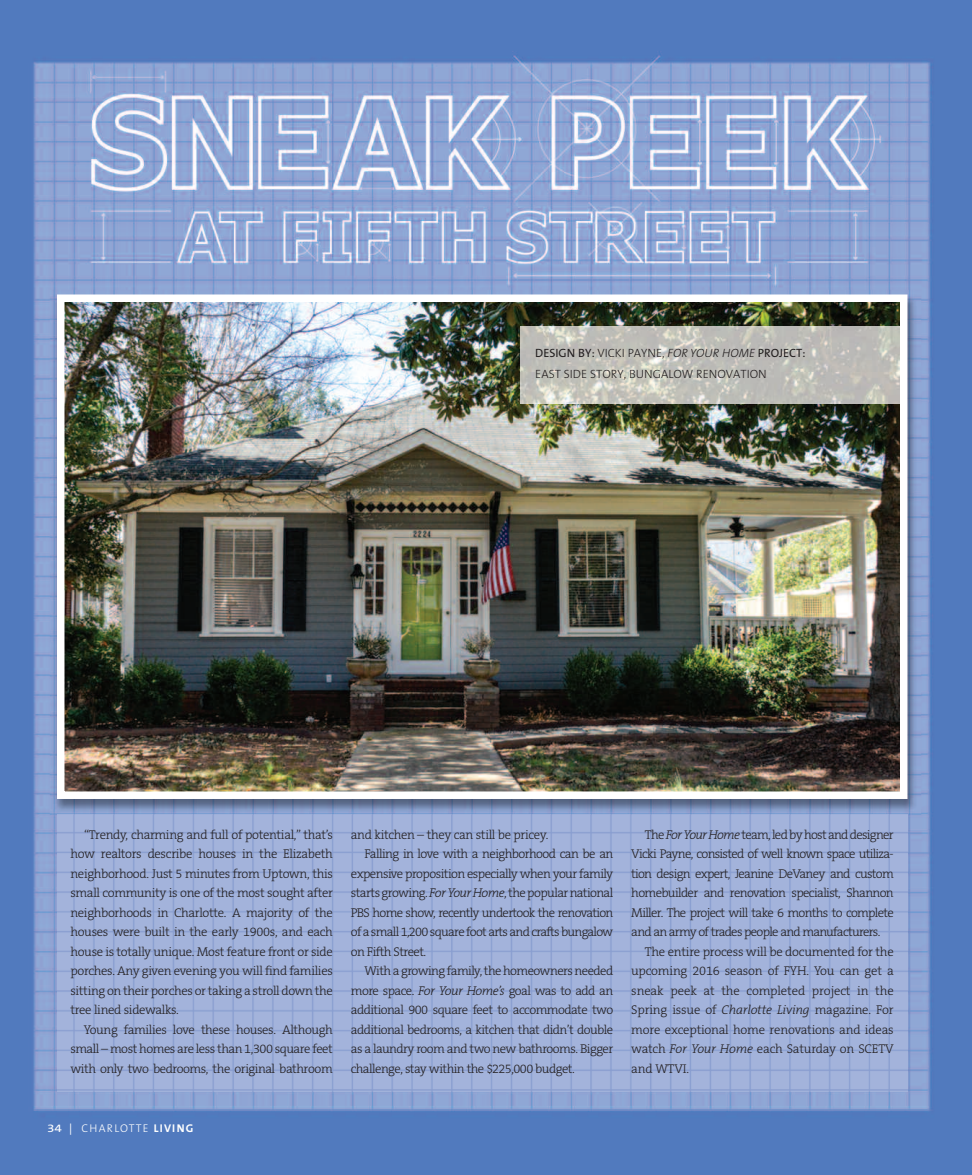
<style>
.page{position:relative;width:972px;height:1175px;background:#fff}
.page>*{position:absolute;margin:0;border:0;box-sizing:border-box;transform-origin:0 0}
.t1{font:300 12.75px/19.5px "The Serif B3";letter-spacing:-.045em;color:#231f20;text-align:justify}
.t2{font:12px "The Sans B5 Plain";color:#231f20}
.t3{font:300 12px "The Sans B3";color:#231f20}
.t4{font:300 11.25px "The Sans B3";letter-spacing:.11em;color:#fff}
.s1{font-family:"The Sans B3";font-weight:300}
.s2{font-family:"The Sans B3";font-weight:300;font-style:italic}
.s3{font-style:italic}
.s4{font-family:"The Sans B5 Plain";font-weight:400}
.s5{font-family:"The Sans B7";font-weight:700}
</style>
<div class="page">
<img style="left:0;top:0;width:972px;height:1174px">
<img style="left:57px;top:815px;width:851px;height:276px">
<img style="left:50px;top:290px;width:871px;height:525px">
<img style="left:66px;top:303px;width:833px;height:487px">
<div style="left:57px;top:294px;width:851px;height:505px;border:8px solid #fff"></div>
<hr style="left:900px;top:326px;width:4px;height:78px;background:#fff">
<img style="left:520px;top:326px;width:380px;height:78px">
<p class="t2" style="left:535px;top:347px;width:272px">DESIGN BY: <span class="s1">VICKI PAYNE,</span> <span class="s2">FOR YOUR HOME</span> PROJECT:</p>
<p class="t3" style="left:535px;top:368px;width:233px">EAST SIDE STORY, BUNGALOW RENOVATION</p>
<p class="t1" style="left:70px;top:825px;width:264px;text-indent:14px">“Trendy, charming and full of potential,” that’s how realtors describe houses in the Elizabeth neighborhood. Just 5 minutes from Uptown, this small community is one of the most sought after neighborhoods in Charlotte. A majority of the houses were built in the early 1900s, and each house is totally unique. Most feature front or side porches. Any given evening you will find families sitting on their porches or taking a stroll down the tree lined sidewalks.</p>
<p class="t1" style="left:70px;top:1020px;width:264px;text-indent:14px">Young families love these houses. Although small – most homes are less than 1,300 square feet with only two bedrooms, the original bathroom</p>
<p class="t1" style="left:351px;top:825px;width:199px">and kitchen – they can still be pricey.</p>
<p class="t1" style="left:364px;top:844px;width:250px">Falling in love with a neighborhood can be an</p>
<p class="t1" style="left:351px;top:864px;width:264px">expensive proposition especially when your family</p>
<p class="t1" style="left:351px;top:883px;width:264px">starts growing. <span class="s3">For Your Home</span>, the popular national</p>
<p class="t1" style="left:351px;top:903px;width:264px">PBS home show, recently undertook the renovation</p>
<p class="t1" style="left:351px;top:922px;width:264px">of a small 1,200 square foot arts and crafts bungalow</p>
<p class="t1" style="left:351px;top:942px;width:77px">on Fifth Street.</p>
<p class="t1" style="left:364px;top:961px;width:250px">With a growing family, the homeowners needed</p>
<p class="t1" style="left:351px;top:981px;width:264px">more space. <span class="s3">For Your Home’s</span> goal was to add an</p>
<p class="t1" style="left:351px;top:1000px;width:264px">additional 900 square feet to accommodate two</p>
<p class="t1" style="left:351px;top:1020px;width:264px">additional bedrooms, a kitchen that didn’t double</p>
<p class="t1" style="left:351px;top:1039px;width:264px">as a laundry room and two new bathrooms. Bigger</p>
<p class="t1" style="left:351px;top:1059px;width:225px">challenge, stay within the $225,000 budget.</p>
<p class="t1" style="left:631px;top:825px;width:264px;text-indent:14px">The <span class="s3">For Your Home</span> team, led by host and designer Vicki Payne, consisted of well known space utiliza&shy;tion design expert, Jeanine DeVaney and custom homebuilder and renovation specialist, Shannon Miller. The project will take 6 months to complete and an army of trades people and manufacturers.</p>
<p class="t1" style="left:631px;top:942px;width:264px;text-indent:14px">The entire process will be documented for the upcoming 2016 season of FYH. You can get a sneak peek at the completed project in the Spring issue of <span class="s3">Charlotte Living</span> magazine. For more exceptional home renovations and ideas watch <span class="s3">For Your Home</span> each Saturday on SCETV and WTVI.</p>
<p class="t4" style="left:47px;top:1122px;width:148px"><span class="s4">34 |</span> CHARLOTTE <span class="s5">LIVING</span></p>
</div>
